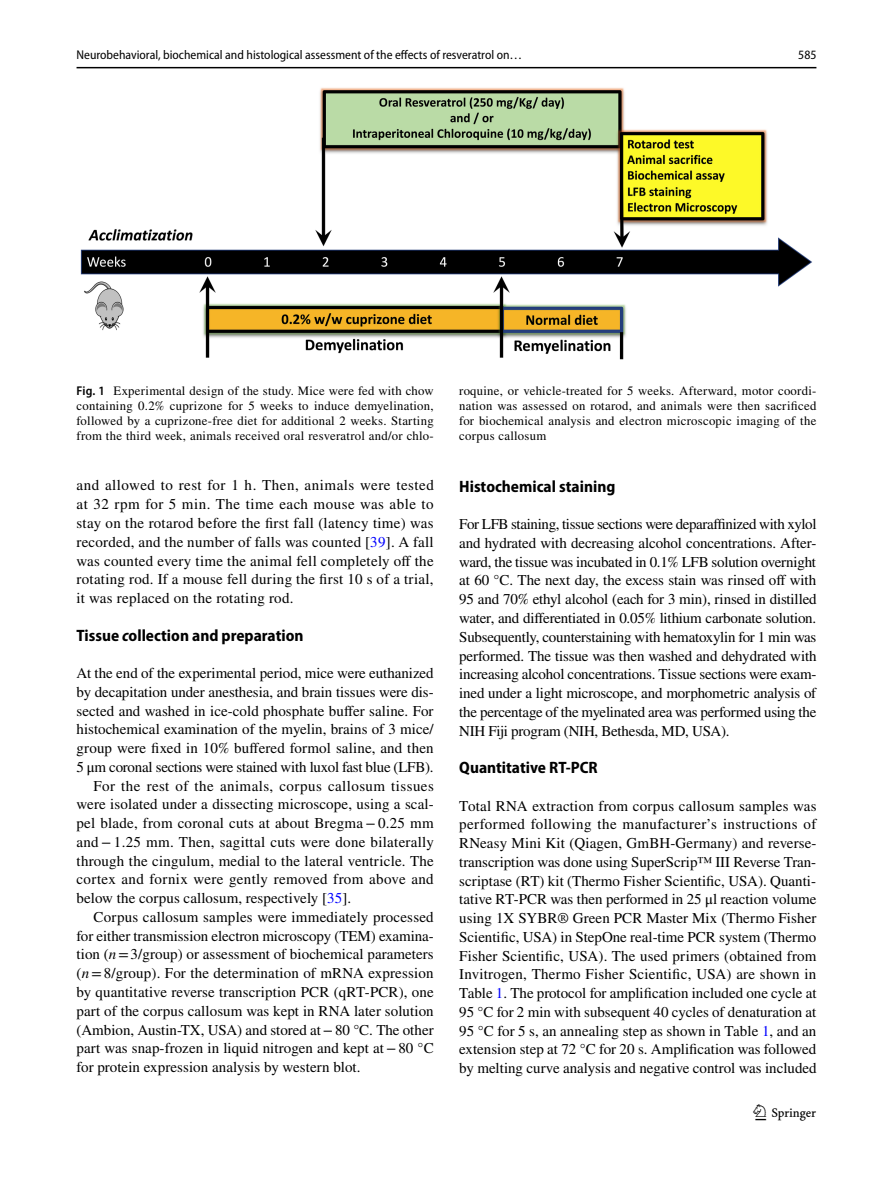
<style>
.page{position:relative;width:893px;height:1187px;background:#fff}
.page>*{position:absolute;margin:0;border:0;box-sizing:border-box;transform-origin:0 0}
.t1{font:22.5px "Springnew Regular 3";color:#000}
.t2{font:700 semi-condensed 16.5px "Myriad Pro";color:#000}
.t3{font:15px/18.8px "STIX";letter-spacing:.005em;color:#000;text-align:justify}
.t4{font:15px "STIX";letter-spacing:-.015em;color:#000}
.t5{font:15px "STIX";letter-spacing:.03em;color:#000}
.t6{font:15px "STIX";letter-spacing:.025em;color:#000}
.t7{font:12.75px/15px "STIX";letter-spacing:.02em;color:#000;text-align:justify}
.t8{font:12.75px "Myriad Pro Semi Cn 3";color:#000}
.t9{font:semi-condensed 12.75px "Myriad Pro";color:#000}
.s1{font-family:"Myriad Pro";font-weight:600;font-stretch:semi-condensed}
.s2{color:#00f}
.s3{font-style:italic}
</style>
<div class="page">
<hr style="left:77px;top:67px;width:739px;height:1px;background:#000">
<img style="left:81px;top:87px;width:731px;height:273px">
<p class="t8" style="left:77px;top:48px;width:447px">Neurobehavioral, biochemical and histological assessment of the effects of resveratrol on…</p>
<p class="t9" style="left:798px;top:48px;width:20px">585</p>
<p class="t7" style="left:77px;top:384px;width:359px"><span class="s1">Fig. 1</span> Experimental design of the study. Mice were fed with chow containing 0.2% cuprizone for 5 weeks to induce demyelination, followed by a cuprizone-free diet for additional 2 weeks. Starting from the third week, animals received oral resveratrol and/or chlo-</p>
<p class="t7" style="left:459px;top:384px;width:359px">roquine, or vehicle-treated for 5 weeks. Afterward, motor coordi&shy;nation was assessed on rotarod, and animals were then sacrificed for biochemical analysis and electron microscopic imaging of the corpus callosum</p>
<p class="t3" style="left:77px;top:477px;width:359px">and allowed to rest for 1 h. Then, animals were tested at 32 rpm for 5 min. The time each mouse was able to stay on the rotarod before the first fall (latency time) was recorded, and the number of falls was counted [<span class="s2">39</span>]. A fall was counted every time the animal fell completely off the rotating rod. If a mouse fell during the first 10 s of a trial, it was replaced on the rotating rod.</p>
<p class="t2" style="left:77px;top:625px;width:228px">Tissue <span class="s3">c</span>ollection and preparation</p>
<p class="t3" style="left:77px;top:664px;width:359px">At the end of the experimental period, mice were euthanized</p>
<p class="t3" style="left:77px;top:683px;width:359px">by decapitation under anesthesia, and brain tissues were dis-</p>
<p class="t3" style="left:77px;top:702px;width:359px">sected and washed in ice-cold phosphate buffer saline. For</p>
<p class="t3" style="left:77px;top:721px;width:359px">histochemical examination of the myelin, brains of 3 mice/</p>
<p class="t3" style="left:77px;top:739px;width:359px">group were fixed in 10% buffered formol saline, and then</p>
<p class="t4" style="left:77px;top:756px;width:359px">5 μm coronal sections were stained with luxol fast blue (LFB).</p>
<p class="t5" style="left:94px;top:775px;width:342px">For the rest of the animals, corpus callosum tissues</p>
<p class="t3" style="left:77px;top:796px;width:359px">were isolated under a dissecting microscope, using a scal-</p>
<p class="t3" style="left:77px;top:814px;width:359px">pel blade, from coronal cuts at about Bregma−0.25 mm</p>
<p class="t3" style="left:77px;top:833px;width:359px">and−1.25 mm. Then, sagittal cuts were done bilaterally</p>
<p class="t3" style="left:77px;top:852px;width:359px">through the cingulum, medial to the lateral ventricle. The</p>
<p class="t6" style="left:77px;top:869px;width:359px">cortex and fornix were gently removed from above and</p>
<p class="t3" style="left:77px;top:889px;width:276px">below the corpus callosum, respectively [<span class="s2">35</span>].</p>
<p class="t3" style="left:94px;top:908px;width:342px">Corpus callosum samples were immediately processed</p>
<p class="t3" style="left:77px;top:927px;width:359px">for either transmission electron microscopy (TEM) examina-</p>
<p class="t3" style="left:77px;top:946px;width:359px">tion (<span class="s3">n</span>=3/group) or assessment of biochemical parameters</p>
<p class="t3" style="left:77px;top:964px;width:358px">(<span class="s3">n</span>=8/group). For the determination of mRNA expression</p>
<p class="t3" style="left:77px;top:983px;width:359px">by quantitative reverse transcription PCR (qRT-PCR), one</p>
<p class="t3" style="left:77px;top:1002px;width:359px">part of the corpus callosum was kept in RNA later solution</p>
<p class="t3" style="left:77px;top:1021px;width:359px">(Ambion, Austin-TX, USA) and stored at−80 °C. The other</p>
<p class="t3" style="left:77px;top:1039px;width:359px">part was snap-frozen in liquid nitrogen and kept at−80 °C</p>
<p class="t3" style="left:77px;top:1058px;width:286px">for protein expression analysis by western blot.</p>
<p class="t2" style="left:459px;top:477px;width:158px">Histochemical staining</p>
<p class="t3" style="left:459px;top:515px;width:359px">For LFB staining, tissue sections were deparaffinized with xylol and hydrated with decreasing alcohol concentrations. After&shy;ward, the tissue was incubated in 0.1% LFB solution overnight at 60 °C. The next day, the excess stain was rinsed off with 95 and 70% ethyl alcohol (each for 3 min), rinsed in distilled water, and differentiated in 0.05% lithium carbonate solution.<br>Subsequently, counterstaining with hematoxylin for 1 min was performed. The tissue was then washed and dehydrated with increasing alcohol concentrations. Tissue sections were exam&shy;ined under a light microscope, and morphometric analysis of the percentage of the myelinated area was performed using the NIH Fiji program (NIH, Bethesda, MD, USA).</p>
<p class="t2" style="left:459px;top:758px;width:140px">Quantitative RT‑PCR</p>
<p class="t3" style="left:459px;top:797px;width:359px">Total RNA extraction from corpus callosum samples was performed following the manufacturer’s instructions of RNeasy Mini Kit (Qiagen, GmBH-Germany) and reverse&shy;transcription was done using SuperScrip™ III Reverse Tran&shy;scriptase (RT) kit (Thermo Fisher Scientific, USA). Quanti&shy;tative RT-PCR was then performed in 25 μl reaction volume using 1X SYBR® Green PCR Master Mix (Thermo Fisher Scientific, USA) in StepOne real-time PCR system (Thermo Fisher Scientific, USA). The used primers (obtained from Invitrogen, Thermo Fisher Scientific, USA) are shown in Table <span class="s2">1</span>. The protocol for amplification included one cycle at 95 °C for 2 min with subsequent 40 cycles of denaturation at 95 °C for 5 s, an annealing step as shown in Table <span class="s2">1</span>, and an extension step at 72 °C for 20 s. Amplification was followed by melting curve analysis and negative control was included</p>
<h1 class="t1" style="left:755px;top:1104px;width:62px">1 3</h1>
</div>
